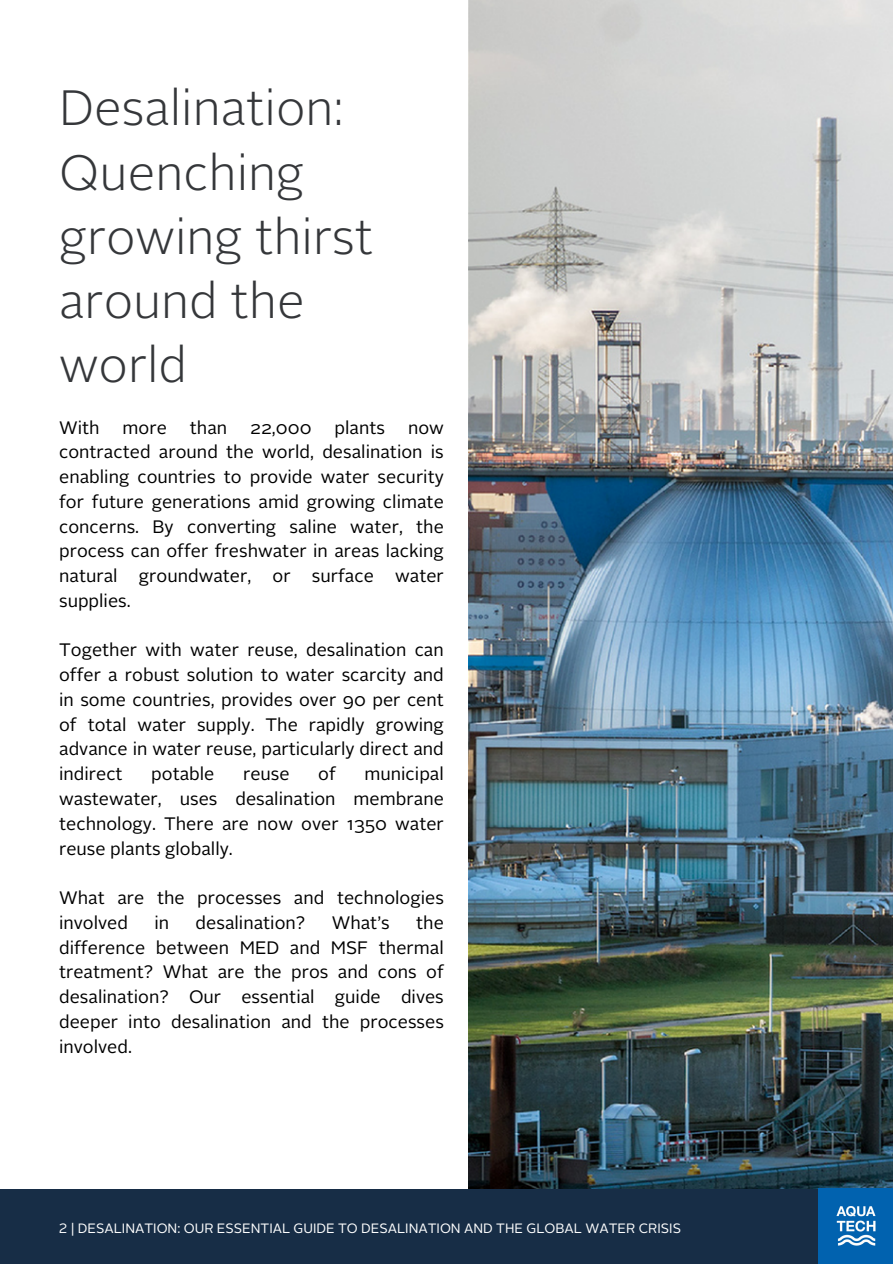
<style>
.page{position:relative;width:893px;height:1264px;background:#fff}
.page>*{position:absolute;margin:0;border:0;box-sizing:border-box;transform-origin:0 0}
.t1{font:300 49.5px/64.2px "Alright Sans";color:#35373a}
.t2{font:18px/24.8px "Alright Sans";color:#000;text-align:justify}
.t3{font:13.5px "Alright Sans LT";color:#fff}
</style>
<div class="page">
<img style="left:468px;top:0;width:424px;height:1188px">
<div style="left:0;top:1188px;width:892px;height:75px;background:#172d46"></div>
<img style="left:818px;top:1188px;width:74px;height:74px">
<h2 class="t1" style="left:59px;top:80px;width:315px">Desalination:<br>Quenching growing thirst around the world</h2>
<h2 class="t2" style="left:59px;top:416px;width:42px">With</h2>
<h2 class="t2" style="left:123px;top:416px;width:46px">more</h2>
<h2 class="t2" style="left:190px;top:416px;width:39px">than</h2>
<h2 class="t2" style="left:250px;top:416px;width:63px">22,000</h2>
<h2 class="t2" style="left:334px;top:416px;width:52px">plants</h2>
<h2 class="t2" style="left:59px;top:416px;width:386px;text-indent:349px">now contracted around the world, desalination is enabling countries to provide water security for future generations amid growing climate concerns. By converting saline water, the process can offer freshwater in areas lacking natural groundwater, or surface water supplies.</h2>
<h2 class="t2" style="left:59px;top:639px;width:386px">Together with water reuse, desalination can offer a robust solution to water scarcity and in some countries, provides over 90 per cent of total water supply. The rapidly growing advance in water reuse, particularly direct and indirect</h2>
<h2 class="t2" style="left:151px;top:763px;width:65px">potable</h2>
<h2 class="t2" style="left:243px;top:763px;width:48px">reuse</h2>
<h2 class="t2" style="left:318px;top:763px;width:19px">of</h2>
<h2 class="t2" style="left:59px;top:763px;width:386px;text-indent:305px">municipal wastewater, uses desalination membrane technology. There are now over 1350 water reuse plants globally.</h2>
<p class="t2" style="left:59px;top:887px;width:386px">What are the processes and technologies involved</p>
<p class="t2" style="left:59px;top:911px;width:386px;text-indent:357px">the difference between MED and MSF thermal treatment? What are the pros and cons of desalination? Our essential guide dives deeper into desalination and the processes involved.</p>
<p class="t2" style="left:154px;top:911px;width:16px">in</p>
<p class="t2" style="left:196px;top:911px;width:111px">desalination?</p>
<p class="t2" style="left:332px;top:911px;width:60px">What’s</p>
<p class="t3" style="left:59px;top:1222px;width:623px">2 | DESALINATION: OUR ESSENTIAL GUIDE TO DESALINATION AND THE GLOBAL WATER CRISIS</p>
</div>
